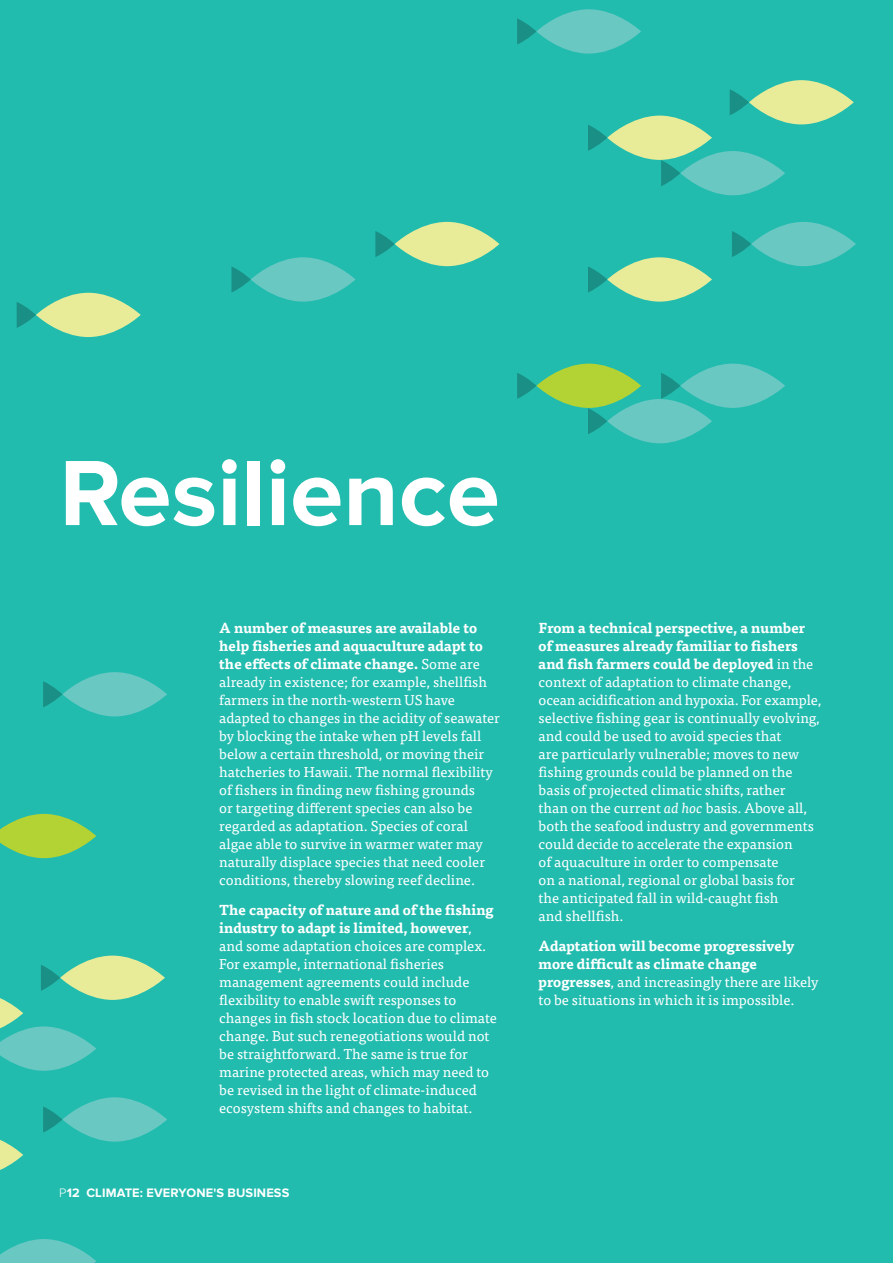
<style>
.page{position:relative;width:893px;height:1263px;background:#22bcaf}
.page>*{position:absolute;margin:0;border:0;box-sizing:border-box;transform-origin:0 0}
.t1{font:700 96px "Proxima Nova";color:#fff}
.t2{font:14.25px/18px "Tisa Pro";color:#fff}
.t3{font:700 14.25px/18px "Tisa Pro";color:#fff}
.t4{font:700 12.75px "Proxima Nova";letter-spacing:.01em;color:#fff}
.s1{font-weight:700}
.s2{font-weight:300}
.s3{font-style:italic}
.s4{font-weight:400}
</style>
<div class="page">
<svg style="left:536px;top:9px;width:105px;height:45px;fill:#6ac8c3"></svg>
<svg style="left:395px;top:222px;width:104px;height:44px;background:#cbe59c"></svg>
<svg style="left:607px;top:116px;width:105px;height:44px;background:#c9e49c"></svg>
<svg style="left:680px;top:151px;width:105px;height:44px;background:#5ec6bf"></svg>
<svg style="left:749px;top:80px;width:105px;height:44px;background:#c9e49c"></svg>
<svg style="left:751px;top:222px;width:105px;height:44px;background:#5ec6bf"></svg>
<svg style="left:730px;top:89px;width:19px;height:26px"></svg>
<svg style="left:732px;top:231px;width:19px;height:26px"></svg>
<svg style="left:375px;top:231px;width:20px;height:26px"></svg>
<svg style="left:517px;top:18px;width:19px;height:27px"></svg>
<svg style="left:607px;top:257px;width:105px;height:45px;background:#c5e39c"></svg>
<svg style="left:588px;top:266px;width:19px;height:27px"></svg>
<svg style="left:588px;top:125px;width:19px;height:26px"></svg>
<svg style="left:661px;top:160px;width:19px;height:26px"></svg>
<svg style="left:36px;top:293px;width:105px;height:44px;background:#c9e49c"></svg>
<svg style="left:251px;top:257px;width:104px;height:45px;background:#5ec5bf"></svg>
<svg style="left:17px;top:302px;width:19px;height:26px"></svg>
<svg style="left:231px;top:266px;width:20px;height:26px"></svg>
<svg style="left:607px;top:399px;width:105px;height:44px;background:#5ec6bf"></svg>
<svg style="left:536px;top:364px;width:105px;height:44px;background:#9cce46"></svg>
<svg style="left:680px;top:364px;width:105px;height:44px;background:#5ec6bf"></svg>
<svg style="left:517px;top:373px;width:19px;height:26px"></svg>
<svg style="left:588px;top:408px;width:19px;height:26px"></svg>
<svg style="left:661px;top:373px;width:19px;height:26px"></svg>
<svg style="left:0;top:814px;width:96px;height:44px"></svg>
<svg style="left:62px;top:672px;width:105px;height:44px;background:#5ec6bf"></svg>
<svg style="left:60px;top:955px;width:105px;height:45px;background:#c9e49c"></svg>
<svg style="left:62px;top:1097px;width:105px;height:44px;background:#5ec6bf"></svg>
<svg style="left:43px;top:681px;width:19px;height:26px"></svg>
<svg style="left:0;top:965px;width:96px;height:106px"></svg>
<svg style="left:43px;top:1106px;width:19px;height:26px"></svg>
<svg style="left:0;top:1140px;width:23px;height:30px"></svg>
<svg style="left:0;top:1239px;width:96px;height:24px"></svg>
<h1 class="t1" style="left:60px;top:438px;width:442px">RESILIENCE</h1>
<p class="t2" style="left:219px;top:618px;width:282px"><span class="s1">A number of measures are available to help fisheries and aquaculture adapt to the effects of climate change.</span> Some are already in existence; for example, shellfish farmers in the north-western US have adapted to changes in the acidity of seawater by blocking the intake when pH levels fall below a certain threshold, or moving their hatcheries to Hawaii. The normal flexibility of fishers in finding new fishing grounds<br>or targeting different species can also be regarded as adaptation. Species of coral algae able to survive in warmer water may naturally displace species that need cooler conditions, thereby slowing reef decline.</p>
<p class="t2" style="left:219px;top:900px;width:279px"><span class="s1">The capacity of nature and of the fishing industry to adapt is limited, however</span>, and some adaptation choices are complex.<br>For example, international fisheries management agreements could include flexibility to enable swift responses to changes in fish stock location due to climate change. But such renegotiations would not be straightforward. The same is true for marine protected areas, which may need to be revised in the light of climate-induced ecosystem shifts and changes to habitat.</p>
<p class="t4" style="left:59px;top:1185px;width:232px"><span class="s2">P</span>12 CLIMATE: EVERYONE'S BUSINESS</p>
<p class="t2" style="left:539px;top:618px;width:284px"><span class="s1">From a technical perspective, a number of measures already familiar to fishers and fish farmers could be deployed</span> in the context of adaptation to climate change, ocean acidification and hypoxia. For example, selective fishing gear is continually evolving, and could be used to avoid species that<br>are particularly vulnerable; moves to new fishing grounds could be planned on the basis of projected climatic shifts, rather<br>than on the current <span class="s3">ad hoc</span> basis. Above all, both the seafood industry and governments could decide to accelerate the expansion<br>of aquaculture in order to compensate<br>on a national, regional or global basis for<br>the anticipated fall in wild-caught fish<br>and shellfish.</p>
<p class="t3" style="left:539px;top:936px;width:281px">Adaptation will become progressively more difficult as climate change progresses<span class="s4">, and increasingly there are likely to be situations in which it is impossible.</span></p>
</div>
